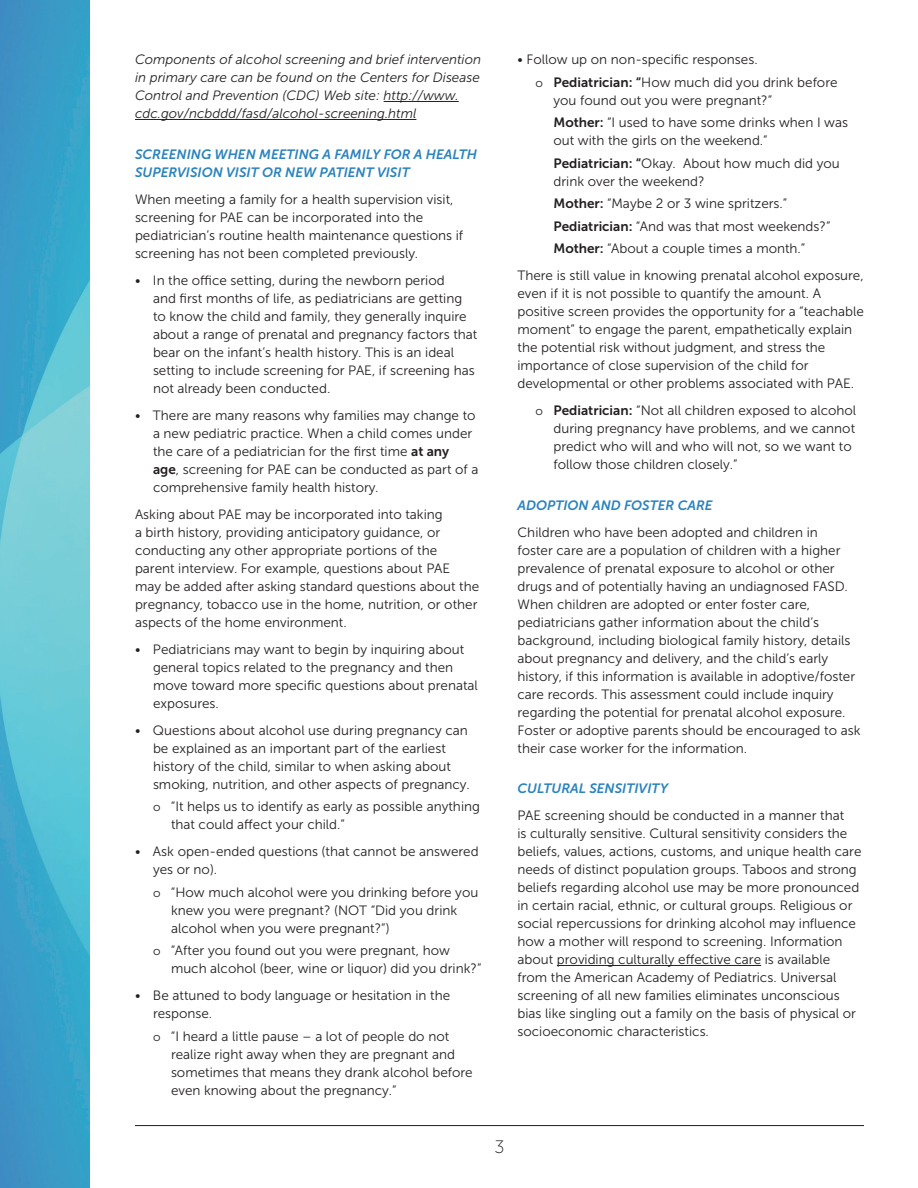
<style>
.page{position:relative;width:918px;height:1188px;background:#fff}
.page>*{position:absolute;margin:0;border:0;box-sizing:border-box;transform-origin:0 0}
.t1{font:18px "Museo Sans 100";color:#231f20}
.List_Paragraph{font:13.5px/18px "Museo Sans 300";color:#231f20}
.t2{font:italic 13.5px/18px "Museo Sans 300";color:#231f20}
.Annotation_text{font:13.5px/18px "Museo Sans 300";color:#231f20}
.Heading_2{font:italic 13.5px/18px "Museo Sans 700";color:#2a83be}
.s1{font-family:"Museo Sans 700"}
.s2{font-size:12px}
</style>
<div class="page">
<img style="left:0;top:0;width:90px;height:1188px">
<hr style="left:384px;top:101px;width:75px;height:1px;background:#231f20">
<hr style="left:135px;top:119px;width:281px;height:1px;background:#231f20">
<hr style="left:557px;top:965px;width:204px;height:1px;background:#231f20">
<hr style="left:135px;top:1125px;width:729px;height:1px;background:#231f20">
<p class="t2" style="left:135px;top:51px;width:348px">Components of alcohol screening and brief intervention in primary care can be found on the Centers for Disease Control and Prevention (CDC) Web site: http://www. cdc.gov/ncbddd/fasd/alcohol-screening.html</p>
<p class="Heading_2" style="left:135px;top:145px;width:344px">SCREENING WHEN MEETING A FAMILY FOR A HEALTH<br>SUPERVISION VISIT OR NEW PATIENT VISIT</p>
<p class="List_Paragraph" style="left:135px;top:190px;width:330px">When meeting a family for a health supervision visit, screening for PAE can be incorporated into the pediatrician’s routine health maintenance questions if screening has not been completed previously.</p>
<p class="List_Paragraph" style="left:153px;top:271px;width:326px;text-indent:-18px">• In the office setting, during the newborn period<br>and first months of life, as pediatricians are getting to know the child and family, they generally inquire about a range of prenatal and pregnancy factors that bear on the infant’s health history. This is an ideal setting to include screening for PAE, if screening has not already been conducted.</p>
<p class="List_Paragraph" style="left:153px;top:406px;width:327px;text-indent:-18px">• There are many reasons why families may change to a new pediatric practice. When a child comes under the care of a pediatrician for the first time <span class="s1">at any age</span>, screening for PAE can be conducted as part of a comprehensive family health history.</p>
<p class="List_Paragraph" style="left:135px;top:505px;width:346px">Asking about PAE may be incorporated into taking<br>a birth history, providing anticipatory guidance, or conducting any other appropriate portions of the parent interview. For example, questions about PAE may be added after asking standard questions about the pregnancy, tobacco use in the home, nutrition, or other aspects of the home environment.</p>
<p class="List_Paragraph" style="left:153px;top:640px;width:326px;text-indent:-18px">• Pediatricians may want to begin by inquiring about general topics related to the pregnancy and then move toward more specific questions about prenatal exposures.</p>
<p class="List_Paragraph" style="left:153px;top:721px;width:318px;text-indent:-18px">• Questions about alcohol use during pregnancy can be explained as an important part of the earliest history of the child, similar to when asking about smoking, nutrition, and other aspects of pregnancy.</p>
<p class="List_Paragraph" style="left:171px;top:798px;width:310px;text-indent:-18px"><span class="s2">o</span> “It helps us to identify as early as possible anything that could affect your child.”</p>
<p class="List_Paragraph" style="left:153px;top:843px;width:327px;text-indent:-18px">• Ask open-ended questions (that cannot be answered yes or no).</p>
<p class="List_Paragraph" style="left:171px;top:883px;width:309px;text-indent:-18px"><span class="s2">o</span> “How much alcohol were you drinking before you knew you were pregnant? (NOT “Did you drink alcohol when you were pregnant?”)</p>
<p class="List_Paragraph" style="left:171px;top:942px;width:312px;text-indent:-18px"><span class="s2">o</span> “After you found out you were pregnant, how much alcohol (beer, wine or liquor) did you drink?”</p>
<p class="List_Paragraph" style="left:153px;top:987px;width:299px;text-indent:-18px">• Be attuned to body language or hesitation in the response.</p>
<p class="List_Paragraph" style="left:171px;top:1027px;width:303px;text-indent:-18px"><span class="s2">o</span> “I heard a little pause – a lot of people do not realize right away when they are pregnant and sometimes that means they drank alcohol before even knowing about the pregnancy.”</p>
<p class="List_Paragraph" style="left:518px;top:51px;width:242px">• Follow up on non-specific responses.</p>
<p class="List_Paragraph" style="left:554px;top:73px;width:286px;text-indent:-18px"><span class="s2">o</span> <span class="s1">Pediatrician: “</span>How much did you drink before you found out you were pregnant?”</p>
<p class="List_Paragraph" style="left:554px;top:114px;width:296px"><span class="s1">Mother:</span> “I used to have some drinks when I was out with the girls on the weekend.”</p>
<p class="Annotation_text" style="left:554px;top:154px;width:288px"><span class="s1">Pediatrician: “</span>Okay. About how much did you drink over the weekend?</p>
<p class="Annotation_text" style="left:554px;top:195px;width:235px"><span class="s1">Mother:</span> “Maybe 2 or 3 wine spritzers.”</p>
<p class="Annotation_text" style="left:553px;top:217px;width:279px"><span class="s1">Pediatrician:</span> “And was that most weekends?”</p>
<p class="Annotation_text" style="left:553px;top:240px;width:253px"><span class="s1">Mother:</span> “About a couple times a month.”</p>
<p class="List_Paragraph" style="left:518px;top:267px;width:348px">There is still value in knowing prenatal alcohol exposure, even if it is not possible to quantify the amount. A positive screen provides the opportunity for a “teachable moment” to engage the parent, empathetically explain the potential risk without judgment, and stress the importance of close supervision of the child for developmental or other problems associated with PAE.</p>
<p class="List_Paragraph" style="left:554px;top:402px;width:304px;text-indent:-18px"><span class="s2">o</span> <span class="s1">Pediatrician:</span> “Not all children exposed to alcohol during pregnancy have problems, and we cannot predict who will and who will not, so we want to follow those children closely.”</p>
<p class="Heading_2" style="left:518px;top:496px;width:197px">ADOPTION AND FOSTER CARE</p>
<p class="List_Paragraph" style="left:518px;top:523px;width:345px">Children who have been adopted and children in<br>foster care are a population of children with a higher prevalence of prenatal exposure to alcohol or other drugs and of potentially having an undiagnosed FASD.<br>When children are adopted or enter foster care, pediatricians gather information about the child’s background, including biological family history, details about pregnancy and delivery, and the child’s early history, if this information is available in adoptive/foster care records. This assessment could include inquiry regarding the potential for prenatal alcohol exposure.<br>Foster or adoptive parents should be encouraged to ask their case worker for the information.</p>
<p class="Heading_2" style="left:518px;top:779px;width:152px">CULTURAL SENSITIVITY</p>
<p class="List_Paragraph" style="left:518px;top:807px;width:345px">PAE screening should be conducted in a manner that<br>is culturally sensitive. Cultural sensitivity considers the beliefs, values, actions, customs, and unique health care needs of distinct population groups. Taboos and strong beliefs regarding alcohol use may be more pronounced in certain racial, ethnic, or cultural groups. Religious or social repercussions for drinking alcohol may influence how a mother will respond to screening. Information about providing culturally effective care is available from the American Academy of Pediatrics. Universal screening of all new families eliminates unconscious bias like singling out a family on the basis of physical or socioeconomic characteristics.</p>
<p class="t1" style="left:494px;top:1137px;width:12px">3</p>
</div>
